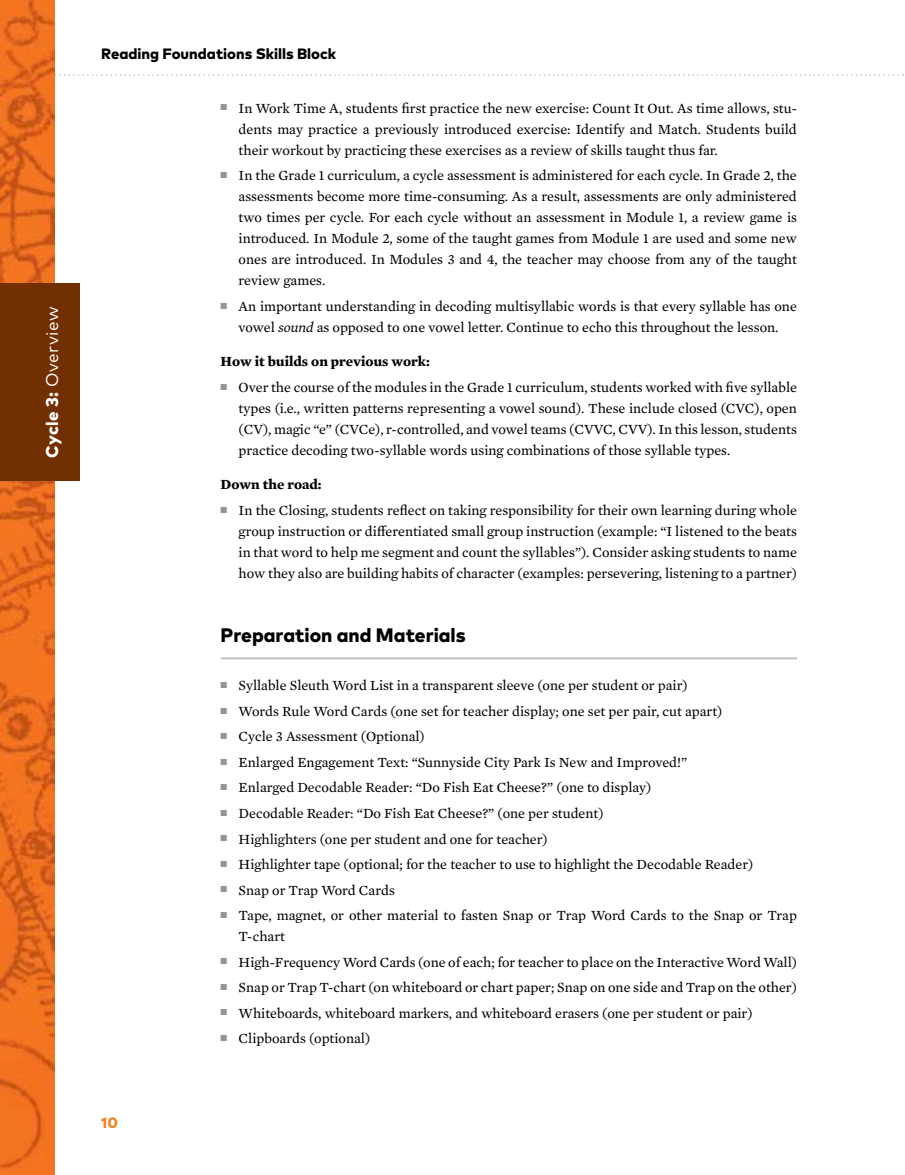
<style>
.page{position:relative;width:905px;height:1175px;background:#fff}
.page>*{position:absolute;margin:0;border:0;box-sizing:border-box;transform-origin:0 0}
.t1{font:800 19.5px "Mark Pro";color:#000}
.t2{font:17.1px "Mark Pro";letter-spacing:.02em;color:#fff}
.t3{font:800 15px "Mark Pro";color:#000}
.t4{font:800 15px "Mark Pro";color:#f58220}
.t5{font:14.25px/21px "Mercury Text G2";color:#000;text-align:justify}
.t6{font:700 14.25px "Mercury Text G2";color:#000}
.s1{font-weight:800}
.s2{font-style:italic}
</style>
<div class="page">
<svg style="left:54px;top:74px;width:849px;height:2px"></svg>
<img style="left:0;top:0;width:54px;height:1174px">
<div style="left:0;top:283px;width:80px;height:198px;background:#722f01"></div>
<hr style="left:220px;top:657px;width:576px;height:2px;background:#bcbec0">
<p class="t2" style="left:39px;top:458px;width:152px;rotate:-90deg"><span class="s1">Cycle 3:</span> Overview</p>
<p class="t3" style="left:101px;top:42px;width:236px">Reading Foundations Skills Block</p>
<p class="t5" style="left:238px;top:97px;width:560px;text-indent:-18px"><sup>■</sup> In Work Time A, students first practice the new exercise: Count It Out. As time allows, stu&shy;dents may practice a previously introduced exercise: Identify and Match. Students build their workout by practicing these exercises as a review of skills taught thus far.</p>
<p class="t5" style="left:238px;top:164px;width:560px;text-indent:-18px"><sup>■</sup> In the Grade 1 curriculum, a cycle assessment is administered for each cycle. In Grade 2, the assessments become more time-consuming. As a result, assessments are only administered two times per cycle. For each cycle without an assessment in Module 1, a review game is introduced. In Module 2, some of the taught games from Module 1 are used and some new ones are introduced. In Modules 3 and 4, the teacher may choose from any of the taught review games.</p>
<p class="t5" style="left:221px;top:295px;width:578px;text-align:center"><sup>■</sup> An important understanding in decoding multisyllabic words is that every syllable has one vowel <span class="s2">sound</span> as opposed to one vowel letter. Continue to echo this throughout the lesson.</p>
<p class="t6" style="left:221px;top:351px;width:211px">How it builds on previous work:</p>
<p class="t5" style="left:238px;top:376px;width:560px;text-indent:-18px"><sup>■</sup> Over the course of the modules in the Grade 1 curriculum, students worked with five syllable types (i.e., written patterns representing a vowel sound). These include closed (CVC), open (CV), magic “e” (CVCe), r-controlled, and vowel teams (CVVC, CVV). In this lesson, students practice decoding two-syllable words using combinations of those syllable types.</p>
<p class="t6" style="left:221px;top:474px;width:102px">Down the road:</p>
<p class="t5" style="left:238px;top:499px;width:560px;text-indent:-18px"><sup>■</sup> In the Closing, students reflect on taking responsibility for their own learning during whole group instruction or differentiated small group instruction (example: “I listened to the beats in that word to help me segment and count the syllables”). Consider asking students to name how they also are building habits of character (examples: persevering, listening to a partner)</p>
<p class="t4" style="left:101px;top:1110px;width:18px">10</p>
<h1 class="t1" style="left:220px;top:620px;width:247px">Preparation and Materials</h1>
<p class="t5" style="left:221px;top:674px;width:468px"><sup>■</sup> Syllable Sleuth Word List in a transparent sleeve (one per student or pair)</p>
<p class="t5" style="left:221px;top:700px;width:503px"><sup>■</sup> Words Rule Word Cards (one set for teacher display; one set per pair, cut apart)</p>
<p class="t5" style="left:221px;top:725px;width:206px"><sup>■</sup> Cycle 3 Assessment (Optional)</p>
<p class="t5" style="left:221px;top:751px;width:468px"><sup>■</sup> Enlarged Engagement Text: “Sunnyside City Park Is New and Improved!”</p>
<p class="t5" style="left:221px;top:776px;width:432px"><sup>■</sup> Enlarged Decodable Reader: “Do Fish Eat Cheese?” (one to display)</p>
<p class="t5" style="left:221px;top:802px;width:384px"><sup>■</sup> Decodable Reader: “Do Fish Eat Cheese?” (one per student)</p>
<p class="t5" style="left:221px;top:827px;width:329px"><sup>■</sup> Highlighters (one per student and one for teacher)</p>
<p class="t5" style="left:221px;top:853px;width:534px"><sup>■</sup> Highlighter tape (optional; for the teacher to use to highlight the Decodable Reader)</p>
<p class="t5" style="left:221px;top:878px;width:176px"><sup>■</sup> Snap or Trap Word Cards</p>
<p class="t5" style="left:238px;top:904px;width:560px;text-indent:-18px"><sup>■</sup> Tape, magnet, or other material to fasten Snap or Trap Word Cards to the Snap or Trap<br>T-chart</p>
<p class="t5" style="left:221px;top:950px;width:577px"><sup>■</sup> High-Frequency Word Cards (one of each; for teacher to place on the Interactive Word Wall)</p>
<p class="t5" style="left:221px;top:976px;width:577px"><sup>■</sup> Snap or Trap T-chart (on whiteboard or chart paper; Snap on one side and Trap on the other)</p>
<p class="t5" style="left:221px;top:1001px;width:533px"><sup>■</sup> Whiteboards, whiteboard markers, and whiteboard erasers (one per student or pair)</p>
<p class="t5" style="left:221px;top:1027px;width:151px"><sup>■</sup> Clipboards (optional)</p>
</div>
